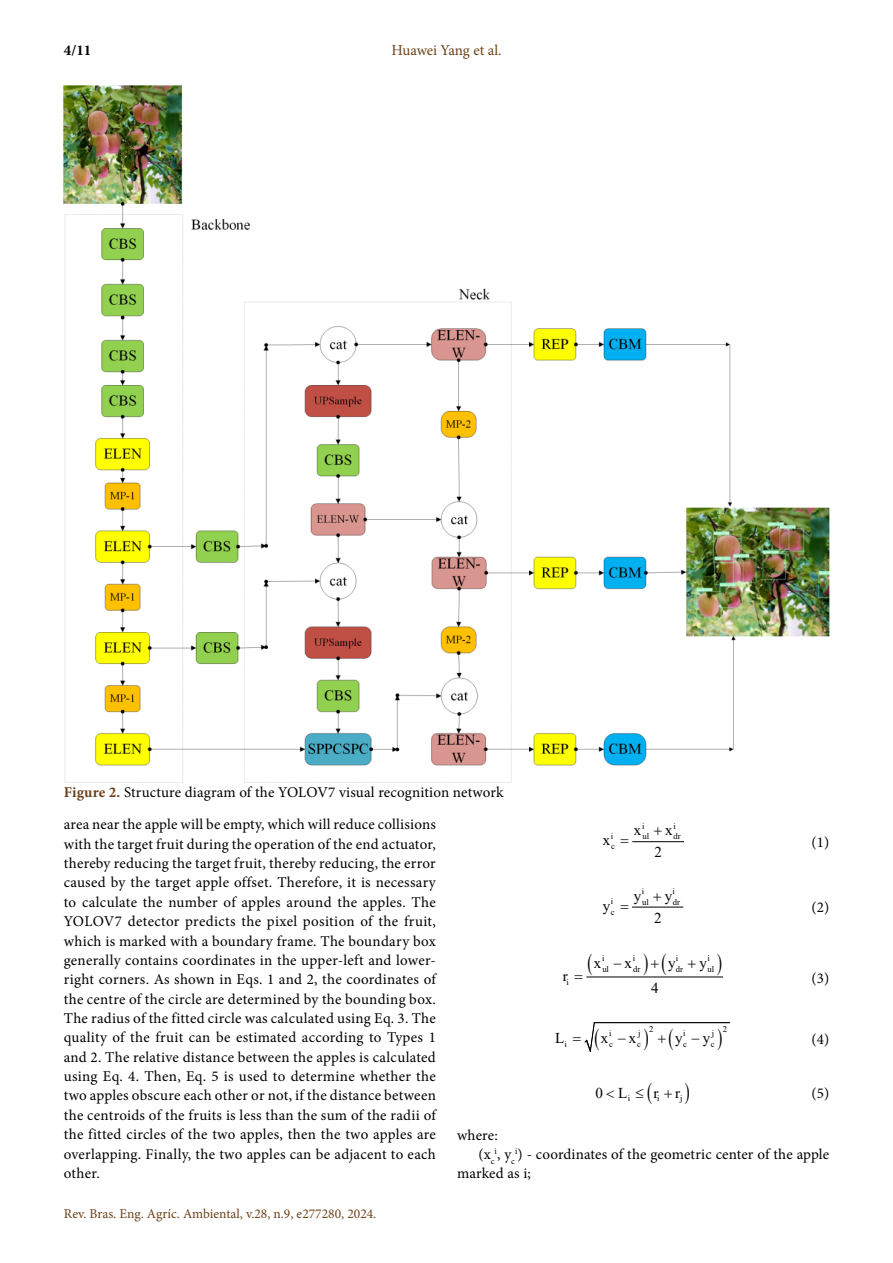
<style>
.page{position:relative;width:893px;height:1263px;background:#fff}
.page>*{position:absolute;margin:0;border:0;box-sizing:border-box;transform-origin:0 0}
.t1{font:15px/19.4px "Minion Pro";letter-spacing:.01em;color:#000}
.t2{font:15px "Times New Roman";color:#000}
.t3{font:15px "Minion Pro";letter-spacing:-.01em;color:#6c4119}
.t4{font:700 15px "Minion Pro";color:#000}
.t5{font:13.5px "Minion Pro";color:#6c4119}
.t6{font:8.7px "Times New Roman";letter-spacing:-.005em;color:#000}
.t7{font:8.7px "Minion Pro";color:#000}
.s1{font-weight:700;color:#6c4119}
.s2{font-size:15px}
</style>
<div class="page">
<img style="left:64px;top:85px;width:765px;height:697px">
<hr style="left:633px;top:841px;width:50px;height:1px;background:#000">
<hr style="left:633px;top:907px;width:50px;height:1px;background:#000">
<hr style="left:587px;top:976px;width:135px;height:1px;background:#000">
<svg style="left:586px;top:976px;width:6px;height:2px"></svg>
<svg style="left:584px;top:1022px;width:146px;height:30px"></svg>
<p class="t4" style="left:64px;top:40px;width:29px">4/11</p>
<p class="t3" style="left:391px;top:40px;width:112px">Huawei Yang et al.</p>
<p class="t1" style="left:64px;top:776px;width:441px;line-height:32.1px"><span class="s1">Figure 2.</span> Structure diagram of the YOLOV7 visual recognition network area near the apple will be empty, which will reduce collisions</p>
<p class="t1" style="left:64px;top:834px;width:374px;text-align:justify">with the target fruit during the operation of the end actuator, thereby reducing the target fruit, thereby reducing, the error caused by the target apple offset. Therefore, it is necessary to calculate the number of apples around the apples. The YOLOV7 detector predicts the pixel position of the fruit, which is marked with a boundary frame. The boundary box generally contains coordinates in the upper-left and lower&shy;right corners. As shown in Eqs. 1 and 2, the coordinates of the centre of the circle are determined by the bounding box.<br>The radius of the fitted circle was calculated using Eq. 3. The quality of the fruit can be estimated according to Types 1 and 2. The relative distance between the apples is calculated using Eq. 4. Then, Eq. 5 is used to determine whether the two apples obscure each other or not, if the distance between the centroids of the fruits is less than the sum of the radii of the fitted circles of the two apples, then the two apples are overlapping. Finally, the two apples can be adjacent to each other.</p>
<p class="t6" style="left:642px;top:820px;width:4px">i</p>
<p class="t6" style="left:673px;top:820px;width:4px">i</p>
<p class="t2" style="left:634px;top:820px;width:9px">x</p>
<p class="t2" style="left:665px;top:820px;width:9px">x</p>
<p class="t6" style="left:611px;top:830px;width:4px">i</p>
<p class="t6" style="left:642px;top:830px;width:8px">ul</p>
<p class="t6" style="left:673px;top:830px;width:9px">dr</p>
<p class="t6" style="left:611px;top:840px;width:5px">c</p>
<p class="t1" style="left:812px;top:833px;width:19px">(1)</p>
<p class="t2" style="left:603px;top:830px;width:9px">x</p>
<p class="t2" style="left:655px;top:842px;width:9px">2</p>
<p class="t6" style="left:642px;top:885px;width:4px">i</p>
<p class="t6" style="left:673px;top:885px;width:4px">i</p>
<p class="t2" style="left:634px;top:885px;width:9px">y</p>
<p class="t2" style="left:665px;top:885px;width:9px">y</p>
<p class="t6" style="left:611px;top:895px;width:4px">i</p>
<p class="t6" style="left:642px;top:896px;width:8px">ul</p>
<p class="t6" style="left:673px;top:896px;width:9px">dr</p>
<p class="t6" style="left:611px;top:906px;width:5px">c</p>
<p class="t1" style="left:812px;top:898px;width:19px">(2)</p>
<p class="t2" style="left:603px;top:895px;width:9px">y</p>
<p class="t2" style="left:654px;top:907px;width:9px">2</p>
<p class="t6" style="left:602px;top:952px;width:4px">i</p>
<p class="t6" style="left:633px;top:952px;width:4px">i</p>
<p class="t6" style="left:676px;top:952px;width:4px">i</p>
<p class="t6" style="left:707px;top:952px;width:4px">i</p>
<p class="t6" style="left:602px;top:962px;width:8px">ul</p>
<p class="t6" style="left:633px;top:962px;width:9px">dr</p>
<p class="t6" style="left:676px;top:962px;width:9px">dr</p>
<p class="t6" style="left:708px;top:962px;width:8px">ul</p>
<p class="t2" style="left:594px;top:952px;width:9px">x</p>
<p class="t2" style="left:613px;top:952px;width:20px">−x</p>
<p class="t2" style="left:668px;top:952px;width:9px">y</p>
<p class="t2" style="left:699px;top:952px;width:9px">y</p>
<p class="t1" style="left:812px;top:969px;width:19px">(3)</p>
<p class="t2" style="left:563px;top:965px;width:6px">r</p>
<p class="t6" style="left:566px;top:975px;width:4px">i</p>
<p class="t2" style="left:651px;top:977px;width:9px">4</p>
<p class="t6" style="left:649px;top:1023px;width:6px">2</p>
<p class="t6" style="left:723px;top:1023px;width:6px">2</p>
<p class="t6" style="left:609px;top:1027px;width:4px">i</p>
<p class="t6" style="left:638px;top:1027px;width:4px">j</p>
<p class="t6" style="left:683px;top:1027px;width:4px">i</p>
<p class="t6" style="left:712px;top:1027px;width:4px">j</p>
<p class="t1" style="left:812px;top:1029px;width:19px">(4)</p>
<p class="t2" style="left:555px;top:1027px;width:11px">L</p>
<p class="t2" style="left:601px;top:1027px;width:9px">x</p>
<p class="t2" style="left:618px;top:1027px;width:20px">−x</p>
<p class="t2" style="left:675px;top:1027px;width:9px">y</p>
<p class="t2" style="left:691px;top:1027px;width:20px">−y</p>
<p class="t6" style="left:565px;top:1038px;width:4px">i</p>
<p class="t6" style="left:609px;top:1038px;width:5px">c</p>
<p class="t6" style="left:637px;top:1038px;width:5px">c</p>
<p class="t6" style="left:683px;top:1038px;width:5px">c</p>
<p class="t6" style="left:711px;top:1038px;width:5px">c</p>
<p class="t2" style="left:595px;top:1082px;width:33px">0 L</p>
<p class="t2" style="left:653px;top:1082px;width:28px">r r</p>
<p class="t1" style="left:812px;top:1084px;width:19px">(5)</p>
<p class="t6" style="left:628px;top:1092px;width:18px">≤i</p>
<p class="t6" style="left:657px;top:1092px;width:4px">i</p>
<p class="t6" style="left:680px;top:1092px;width:4px">j</p>
<p class="t1" style="left:457px;top:1126px;width:42px;line-height:18.9px;text-align:right">where: (x<sub>c</sub></p>
<p class="t1" style="left:457px;top:1145px;width:374px;line-height:18.9px;text-indent:58px"><sup>i</sup>) - coordinates of the geometric center of the apple marked as i;</p>
<p class="t7" style="left:495px;top:1150px;width:22px">i<span class="s2">, y</span>c</p>
<p class="t5" style="left:64px;top:1204px;width:314px">Rev. Bras. Eng. Agríc. Ambiental, v.28, n.9, e277280, 2024.</p>
</div>
